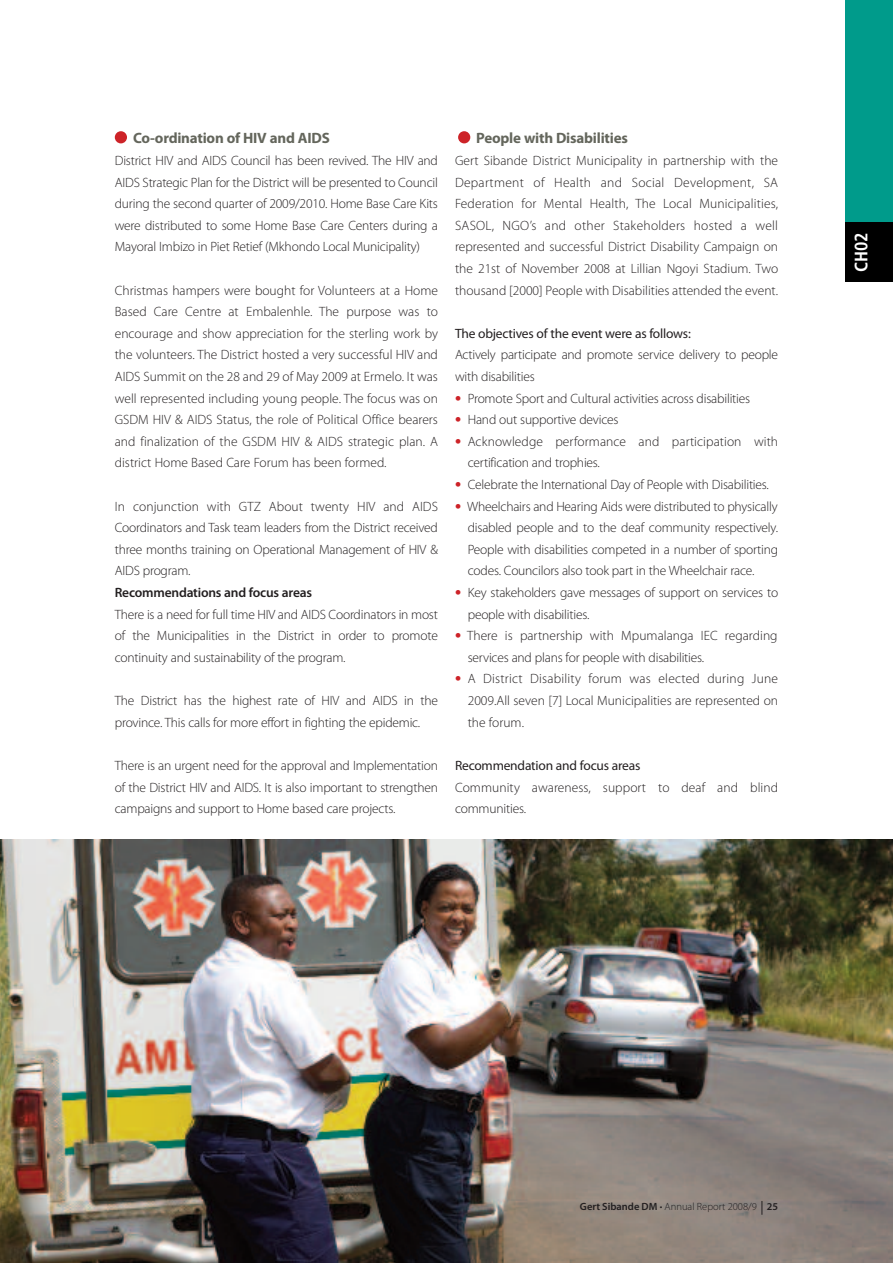
<style>
.page{position:relative;width:893px;height:1263px;background:#fff}
.page>*{position:absolute;margin:0;border:0;box-sizing:border-box;transform-origin:0 0}
.t1{font:700 condensed 18px "Frutiger";color:#fff}
.t2{font:700 15px "Myriad Pro";letter-spacing:-.015em;color:#64665c}
.t3{font:300 13.5px/21.6px "Myriad Pro";letter-spacing:-.015em;color:#231f20;text-align:justify}
.t4{font:300 13.5px/21.6px "Myriad Pro";letter-spacing:.005em;color:#231f20}
.t5{font:300 10.5px "Myriad Pro";color:#231f20}
.s1{font-weight:600}
.s2{font-weight:400}
.s3{font-weight:700;font-size:18px;color:#cd2328}
</style>
<div class="page">
<img style="left:0;top:839px;width:893px;height:424px">
<svg style="left:762px;top:1201px;width:1px;height:14px"></svg>
<div style="left:115px;top:131px;width:12px;height:12px;background:#cd2328;border-radius:50%"></div>
<div style="left:458px;top:131px;width:12px;height:12px;background:#cd2328;border-radius:50%"></div>
<div style="left:845px;top:0;width:48px;height:282px;background:#009b8b"></div>
<div style="left:845px;top:222px;width:48px;height:60px;background:#000"></div>
<p class="t2" style="left:133px;top:133px;width:198px">Co-ordination of HIV and AIDS</p>
<p class="t3" style="left:115px;top:151px;width:325px">District HIV and AIDS Council has been revived. The HIV and AIDS Strategic Plan for the District will be presented to Council during the second quarter of 2009/2010. Home Base Care Kits were distributed to some Home Base Care Centers during a Mayoral Imbizo in Piet Retief (Mkhondo Local Municipality)</p>
<p class="t3" style="left:115px;top:280px;width:325px">Christmas hampers were bought for Volunteers at a Home Based Care Centre at Embalenhle. The purpose was to encourage and show appreciation for the sterling work by the volunteers. The District hosted a very successful HIV and AIDS Summit on the 28 and 29 of May 2009 at Ermelo. It was well represented including young people. The focus was on GSDM HIV &amp; AIDS Status, the role of Political Office bearers and finalization of the GSDM HIV &amp; AIDS strategic plan. A district Home Based Care Forum has been formed.</p>
<p class="t3" style="left:115px;top:496px;width:325px;text-align:left">In conjunction with GTZ About twenty HIV and AIDS Coordinators and Task team leaders from the District received three months training on Operational Management of HIV &amp; AIDS program.<br><span class="s1">Recommendations and focus areas<br></span>There is a need for full time HIV and AIDS Coordinators in most of the Municipalities in the District in order to promote continuity and sustainability of the program.</p>
<p class="t3" style="left:115px;top:691px;width:325px">The District has the highest rate of HIV and AIDS in the province. This calls for more effort in fighting the epidemic.</p>
<p class="t3" style="left:115px;top:756px;width:325px">There is an urgent need for the approval and Implementation of the District HIV and AIDS. It is also important to strengthen campaigns and support to Home based care projects.</p>
<p class="t2" style="left:476px;top:133px;width:153px">People with Disabilities</p>
<p class="t3" style="left:455px;top:151px;width:325px">Gert Sibande District Municipality in partnership with the Department of Health and Social Development, SA Federation for Mental Health, The Local Municipalities, SASOL, NGO’s and other Stakeholders hosted a well represented and successful District Disability Campaign on the 21st of November 2008 at Lillian Ngoyi Stadium. Two thousand [2000] People with Disabilities attended the event.</p>
<p class="t3" style="left:455px;top:324px;width:325px;text-align:left"><span class="s2">The objectives of the event were as follows:<br></span>Actively participate and promote service delivery to people with disabilities</p>
<p class="t3" style="left:455px;top:388px;width:297px"><span class="s3">•</span> Promote Sport and Cultural activities across disabilities</p>
<p class="t3" style="left:455px;top:410px;width:165px"><span class="s3">•</span> Hand out supportive devices</p>
<p class="t4" style="left:468px;top:432px;width:312px;text-indent:-13px"><span class="s3">•</span> Acknowledge performance and participation with certification and trophies.</p>
<p class="t3" style="left:455px;top:475px;width:315px"><span class="s3">•</span> Celebrate the International Day of People with Disabilities.</p>
<p class="t3" style="left:468px;top:496px;width:312px;text-indent:-13px"><span class="s3">•</span> Wheelchairs and Hearing Aids were distributed to physically disabled people and to the deaf community respectively.<br>People with disabilities competed in a number of sporting codes. Councilors also took part in the Wheelchair race.</p>
<p class="t3" style="left:468px;top:583px;width:312px;text-indent:-13px"><span class="s3">•</span> Key stakeholders gave messages of support on services to people with disabilities.</p>
<p class="t3" style="left:468px;top:626px;width:311px;text-indent:-13px"><span class="s3">•</span> There is partnership with Mpumalanga IEC regarding services and plans for people with disabilities.</p>
<p class="t3" style="left:468px;top:669px;width:312px;text-indent:-13px"><span class="s3">•</span> A District Disability forum was elected during June 2009.All seven [7] Local Municipalities are represented on the forum.</p>
<p class="t4" style="left:455px;top:756px;width:325px"><span class="s2">Recommendation and focus areas<br></span>Community awareness, support to deaf and blind communities.</p>
<p class="t1" style="left:854px;top:272px;width:41px;rotate:-90deg">CH02</p>
<p class="t5" style="left:580px;top:1203px;width:200px"><span class="s1">Gert Sibande DM</span> • Annual Report 2008/9 <span class="s1">25</span></p>
</div>
